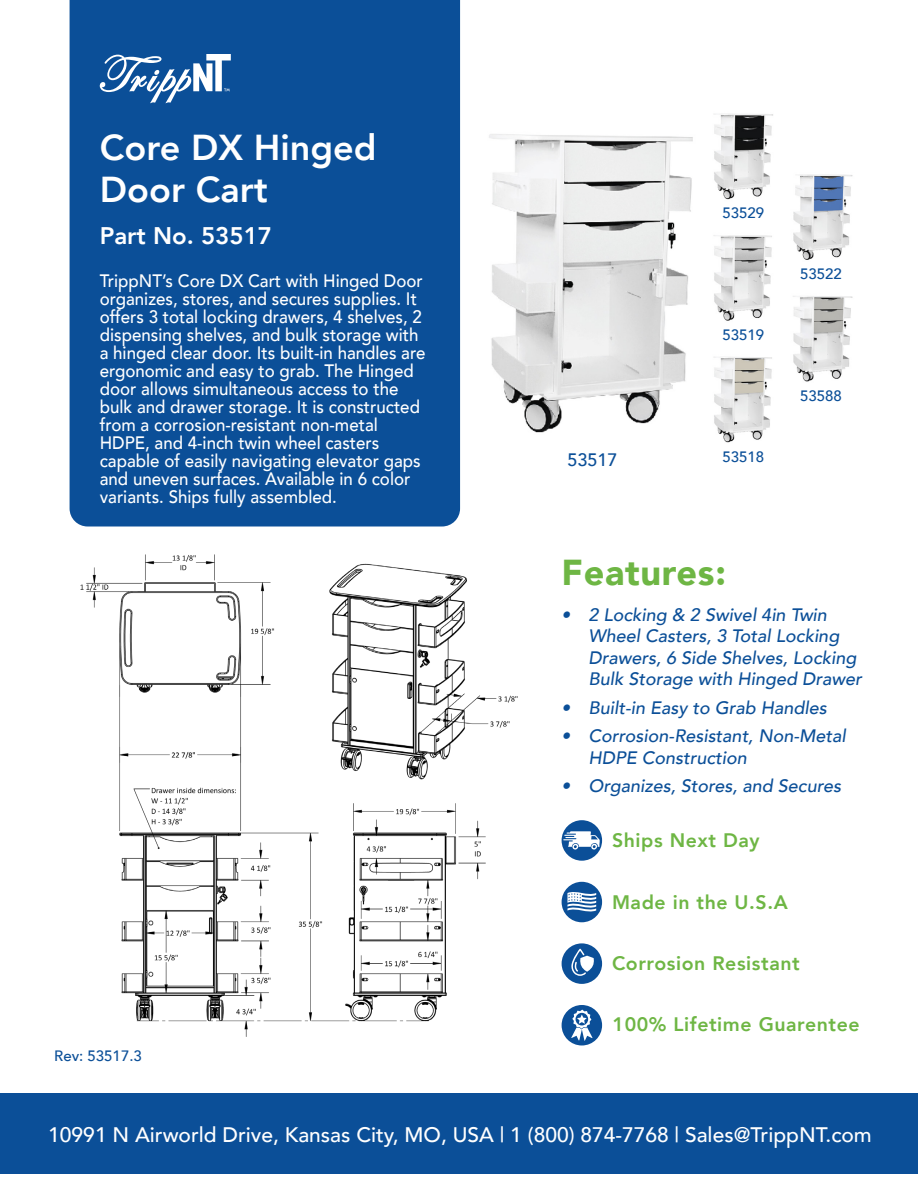
<style>
.page{position:relative;width:918px;height:1188px;background:#fff}
.page>*{position:absolute;margin:0;border:0;box-sizing:border-box;transform-origin:0 0}
.Heading_-_White{font:800 36px/42px "Avenir";color:#fff}
.t1{font:900 36px "Avenir";letter-spacing:.02em;color:#6eb644}
.Subheading_-_White{font:800 24px "Avenir";color:#fff}
.t2{font:500 21px "Avenir";color:#fff}
.t3{font:800 19.5px "Avenir";letter-spacing:.03em;color:#6eb644}
.Body_Copy_-_Reverse{font:500 18px/18px "Avenir";color:#fff;scale:.94 1}
.t4{font:italic 500 18px/21.6px "Avenir";color:#0b4f98}
.Part_Number_Rev_Number{font:500 18px "Avenir";color:#0b4f98}
.Part_Number_Rev_Number-2{font:500 15px "Avenir";color:#0b4f98}
</style>
<div class="page">
<div style="left:70px;top:0;width:390px;height:526px;background:#0b4f98"></div>
<div style="left:0;top:1094px;width:918px;height:80px;background:#0b4f98"></div>
<svg style="left:100px;top:54px;width:131px;height:49px"></svg>
<div style="left:562px;top:882px;width:40px;height:40px;background:#0b4f98;border-radius:50%"></div>
<svg style="left:567px;top:892px;width:29px;height:20px"></svg>
<div style="left:562px;top:943px;width:40px;height:41px;background:#0b4f98;border-radius:50%"></div>
<svg style="left:571px;top:949px;width:23px;height:27px"></svg>
<div style="left:562px;top:820px;width:40px;height:41px;background:#0b4f98;border-radius:50%"></div>
<svg style="left:563px;top:831px;width:37px;height:19px"></svg>
<div style="left:562px;top:1005px;width:40px;height:41px;background:#0b4f98;border-radius:50%"></div>
<svg style="left:571px;top:1010px;width:21px;height:31px"></svg>
<img style="left:489px;top:114px;width:364px;height:329px">
<img style="left:80px;top:554px;width:438px;height:482px">
<p class="Heading_-_White" style="left:100px;top:126px;width:278px">Core DX Hinged<br>Door Cart</p>
<p class="Subheading_-_White" style="left:100px;top:217px;width:174px">Part No. 53517</p>
<p class="Body_Copy_-_Reverse" style="left:100px;top:271px;width:348px">TrippNT’s Core DX Cart with Hinged Door organizes, stores, and secures supplies. It offers 3 total locking drawers, 4 shelves, 2 dispensing shelves, and bulk storage with a hinged clear door. Its built-in handles are ergonomic and easy to grab. The Hinged door allows simultaneous access to the bulk and drawer storage. It is constructed from a corrosion-resistant non-metal HDPE, and 4-inch twin wheel casters capable of easily navigating elevator gaps and uneven surfaces. Available in 6 color variants. Ships fully assembled.</p>
<p class="Part_Number_Rev_Number-2" style="left:54px;top:1042px;width:89px">Rev: 53517.3</p>
<p class="Part_Number_Rev_Number-2" style="left:723px;top:200px;width:43px">53529</p>
<p class="Part_Number_Rev_Number-2" style="left:723px;top:321px;width:43px">53519</p>
<p class="Part_Number_Rev_Number" style="left:568px;top:444px;width:52px">53517</p>
<p class="Part_Number_Rev_Number-2" style="left:723px;top:444px;width:43px">53518</p>
<p class="Part_Number_Rev_Number-2" style="left:800px;top:261px;width:43px">53522</p>
<p class="Part_Number_Rev_Number-2" style="left:800px;top:382px;width:43px">53588</p>
<h1 class="t1" style="left:562px;top:541px;width:166px">Features:</h1>
<p class="t4" style="left:589px;top:604px;width:275px;text-indent:-27px">• 2 Locking &amp; 2 Swivel 4in Twin<br>Wheel Casters, 3 Total Locking<br>Drawers, 6 Side Shelves, Locking<br>Bulk Storage with Hinged Drawer</p>
<p class="t4" style="left:562px;top:697px;width:267px">• Built-in Easy to Grab Handles</p>
<p class="t4" style="left:589px;top:725px;width:259px;text-indent:-27px">• Corrosion-Resistant, Non-Metal<br>HDPE Construction</p>
<p class="t4" style="left:562px;top:775px;width:281px">• Organizes, Stores, and Secures</p>
<p class="t3" style="left:612px;top:825px;width:149px">Ships Next Day</p>
<p class="t3" style="left:612px;top:887px;width:177px">Made in the U.S.A</p>
<p class="t3" style="left:612px;top:948px;width:189px">Corrosion Resistant</p>
<p class="t3" style="left:613px;top:1009px;width:249px">100% Lifetime Guarentee</p>
<p class="t2" style="left:48px;top:1117px;width:825px">10991 N Airworld Drive, Kansas City, MO, USA | 1 (800) 874-7768 | Sales@TrippNT.com</p>
</div>
